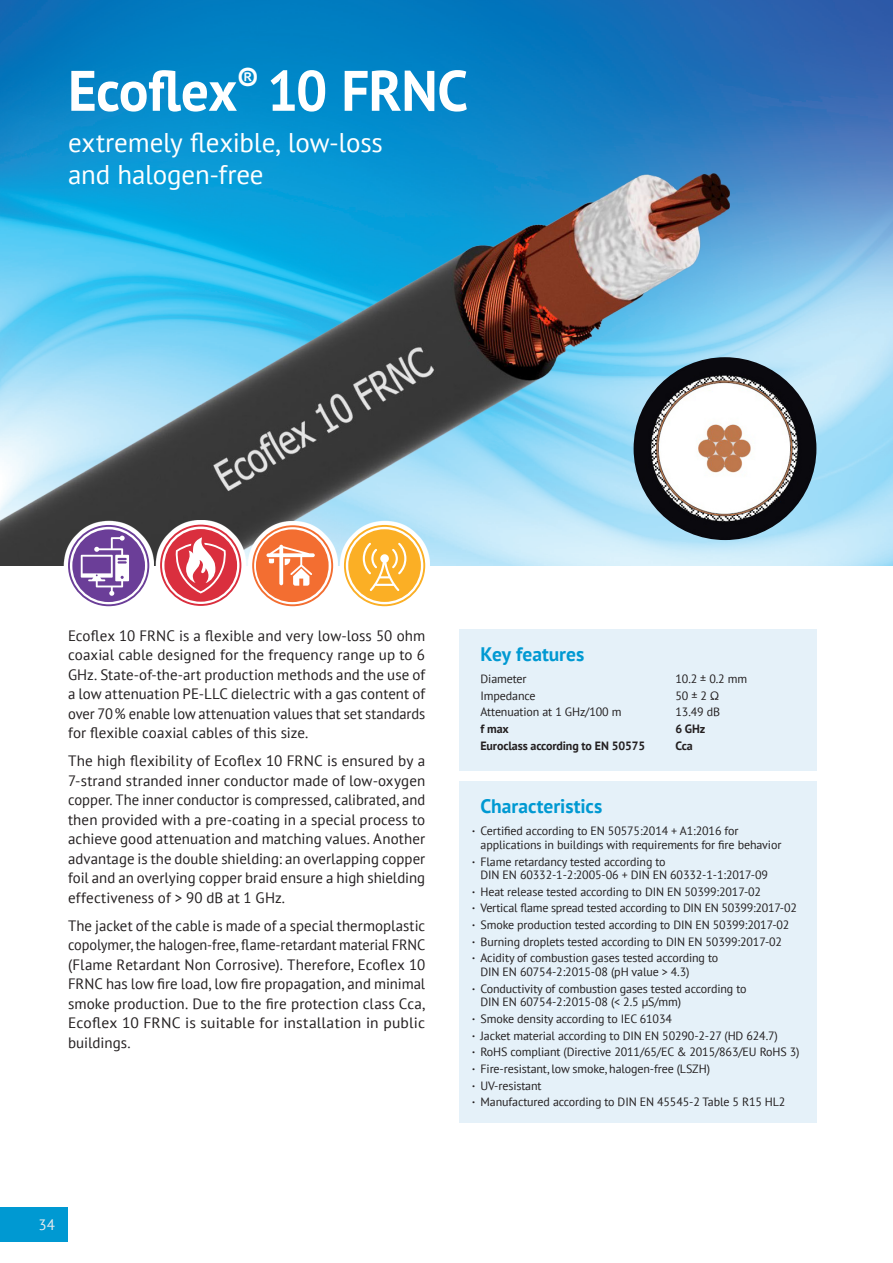
<style>
.page{position:relative;width:893px;height:1263px;background:#fff}
.page>*{position:absolute;margin:0;border:0;box-sizing:border-box;transform-origin:0 0}
.t1{font:700 57px "PT Sans";letter-spacing:-.015em;color:#fff}
.t2{font:27px/32.4px "PT Sans";letter-spacing:-.005em;color:#fff}
.t3{font:700 19.5px "PT Sans";color:#0099d2}
.t4{font:15px/19.5px "PT Sans";letter-spacing:.005em;color:#231f20;text-align:justify}
.t5{font:15px "PT Sans";color:#ececee}
.t6{font:12px/16.6px "PT Sans";letter-spacing:-.01em;color:#231f20}
.t7{font:700 12px "PT Sans";letter-spacing:-.01em;color:#231f20}
.s1{font-weight:700}
</style>
<div class="page">
<div style="left:0;top:1208px;width:68px;height:34px;background:#0099d2"></div>
<img style="left:0;top:0;width:893px;height:566px">
<img style="left:0;top:150px;width:885px;height:416px">
<img style="left:634px;top:357px;width:182px;height:183px;border-radius:91px">
<div style="left:459px;top:629px;width:357px;height:142px;background:#e5f1f9"></div>
<div style="left:459px;top:782px;width:357px;height:341px;background:#e5f1f9"></div>
<svg style="left:64px;top:521px;width:90px;height:86px"></svg>
<svg style="left:68px;top:525px;width:81px;height:81px"></svg>
<svg style="left:248px;top:521px;width:89px;height:86px"></svg>
<svg style="left:252px;top:525px;width:81px;height:81px"></svg>
<svg style="left:340px;top:521px;width:90px;height:86px"></svg>
<svg style="left:344px;top:525px;width:81px;height:81px"></svg>
<svg style="left:156px;top:520px;width:90px;height:50px"></svg>
<svg style="left:160px;top:525px;width:81px;height:81px"></svg>
<h1 class="t1" style="left:68px;top:53px;width:402px">Ecoflex<sup>®</sup> 10 FRNC</h1>
<h2 class="t2" style="left:68px;top:125px;width:316px">extremely flexible, low-loss and halogen-free</h2>
<p class="t4" style="left:68px;top:625px;width:359px">Ecoflex 10 FRNC is a flexible and very low-loss 50 ohm coaxial cable designed for the frequency range up to 6<br>GHz. State-of-the-art production methods and the use of a low attenuation PE-LLC dielectric with a gas content of over 70% enable low attenuation values that set standards for flexible coaxial cables of this size.</p>
<p class="t4" style="left:68px;top:751px;width:359px">The high flexibility of Ecoflex 10 FRNC is ensured by a 7-strand stranded inner conductor made of low-oxygen copper. The inner conductor is compressed, calibrated, and then provided with a pre-coating in a special process to achieve good attenuation and matching values. Another advantage is the double shielding: an overlapping copper foil and an overlying copper braid ensure a high shielding effectiveness of &gt; 90 dB at 1 GHz.</p>
<p class="t4" style="left:68px;top:915px;width:359px">The jacket of the cable is made of a special thermoplastic copolymer, the halogen-free, flame-retardant material FRNC (Flame Retardant Non Corrosive). Therefore, Ecoflex 10<br>FRNC has low fire load, low fire propagation, and minimal smoke production. Due to the fire protection class Cca, Ecoflex 10 FRNC is suitable for installation in public buildings.</p>
<p class="t5" style="left:38px;top:1215px;width:18px">34</p>
<h3 class="t3" style="left:480px;top:641px;width:105px">Key features</h3>
<p class="t6" style="left:480px;top:670px;width:48px">Diameter</p>
<p class="t6" style="left:675px;top:670px;width:73px">10.2 ± 0.2 mm</p>
<p class="t6" style="left:480px;top:687px;width:57px">Impedance</p>
<p class="t6" style="left:675px;top:687px;width:46px">50 ± 2 Ω</p>
<p class="t6" style="left:480px;top:703px;width:142px">Attenuation at 1 GHz/100 m</p>
<p class="t6" style="left:675px;top:703px;width:46px">13.49 dB</p>
<p class="t7" style="left:480px;top:721px;width:30px">f max</p>
<p class="t7" style="left:675px;top:721px;width:31px">6 GHz</p>
<p class="t7" style="left:480px;top:738px;width:166px">Euroclass according to EN 50575</p>
<p class="t7" style="left:675px;top:738px;width:19px">Cca</p>
<h3 class="t3" style="left:480px;top:793px;width:123px">Characteristics</h3>
<p class="t6" style="left:480px;top:824px;width:302px;line-height:13.5px;text-indent:-9px"><span class="s1">·</span> Certified according to EN 50575:2014 + A1:2016 for applications in buildings with requirements for fire behavior</p>
<p class="t6" style="left:480px;top:854px;width:289px;line-height:13.5px;text-indent:-9px"><span class="s1">·</span> Flame retardancy tested according to<br>DIN EN 60332-1-2:2005-06 + DIN EN 60332-1-1:2017-09</p>
<p class="t6" style="left:472px;top:883px;width:326px"><span class="s1">·</span> Heat release tested according to DIN EN 50399:2017-02<br><span class="s1">·</span> Vertical flame spread tested according to DIN EN 50399:2017-02 <span class="s1">·</span> Smoke production tested according to DIN EN 50399:2017-02<br><span class="s1">·</span> Burning droplets tested according to DIN EN 50399:2017-02<br><span class="s1">·</span> Acidity of combustion gases tested according to</p>
<p class="t6" style="left:472px;top:963px;width:276px;text-indent:9px">DIN EN 60754-2:2015-08 (pH value &gt; 4.3)<br><span class="s1">·</span> Conductivity of combustion gases tested according to</p>
<p class="t6" style="left:472px;top:993px;width:329px;text-indent:9px">DIN EN 60754-2:2015-08 (&lt; 2.5 µS/mm)<br><span class="s1">·</span> Smoke density according to IEC 61034<br><span class="s1">·</span> Jacket material according to DIN EN 50290-2-27 (HD 624.7)<br><span class="s1">·</span> RoHS compliant (Directive 2011/65/EC &amp; 2015/863/EU RoHS 3) <span class="s1">·</span> Fire-resistant, low smoke, halogen-free (LSZH)<br><span class="s1">·</span> UV-resistant<br><span class="s1">·</span> Manufactured according to DIN EN 45545-2 Table 5 R15 HL2</p>
</div>
